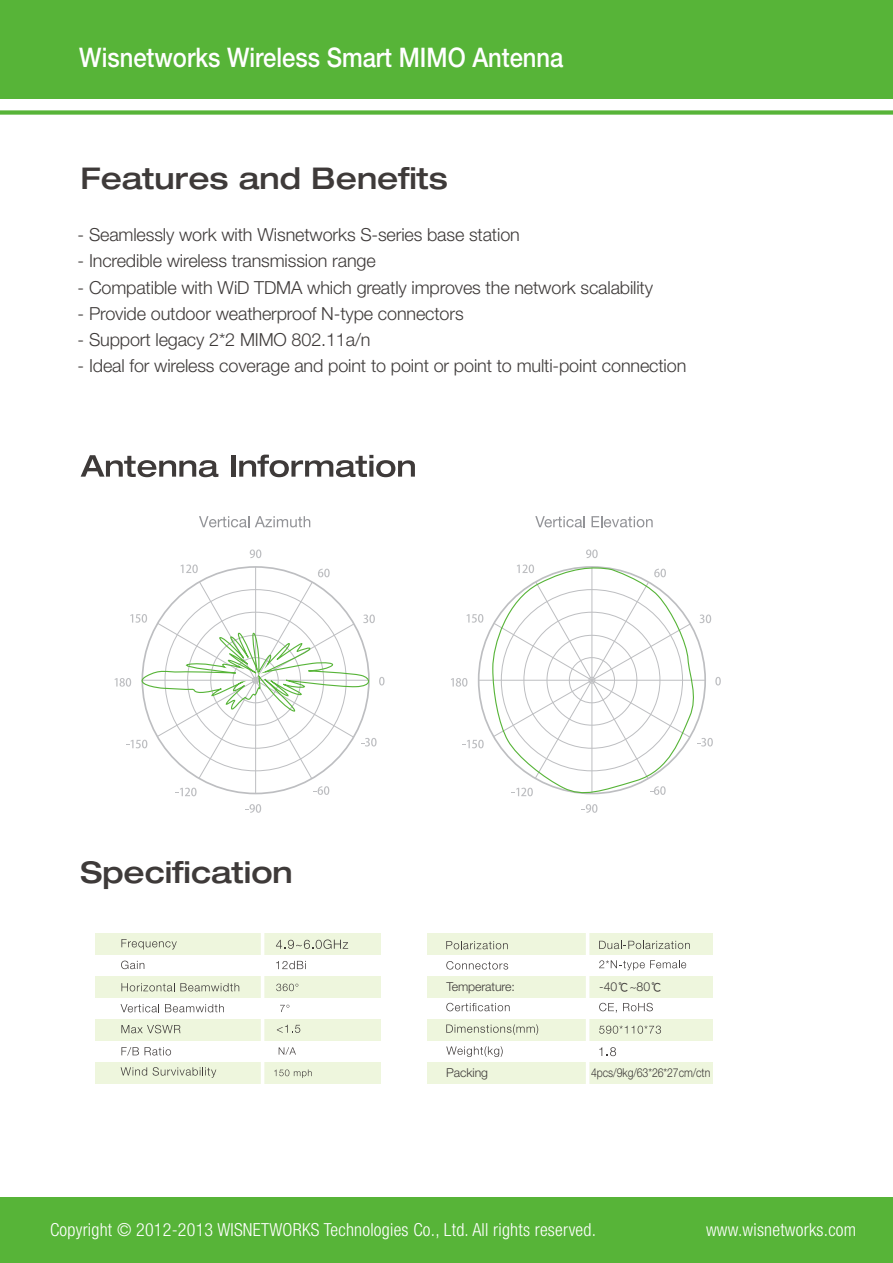
<style>
.page{position:relative;width:893px;height:1263px;background:#fff}
.page>*{position:absolute;margin:0;border:0;box-sizing:border-box;transform-origin:0 0}
.t1{font:500 expanded 30px "Helvetica Neue LT Pro";color:#3e3a39}
.t2{font:500 27px "Helvetica Neue LT Pro";color:#fff;scale:.88 1}
.t3{font:300 18px "Helvetica Neue LT Pro";letter-spacing:-.01em;color:#3e3a39}
.t4{font:300 condensed 18px "Helvetica Neue LT Pro";letter-spacing:.015em;color:#fff}
.t5{font:300 12.3px "Helvetica Neue LT Pro";letter-spacing:-.01em;color:#3e3a39}
.t6{font:300 12.3px "Helvetica Neue LT Pro";letter-spacing:-.01em;color:#3e3a39;scale:.86 1}
.s1{font-family:"ST Yuanti SC Regular";font-weight:400}
</style>
<div class="page">
<div style="left:95px;top:1062px;width:286px;height:21px;background:#eef6dd"></div>
<div style="left:95px;top:976px;width:286px;height:22px;background:#eef6dd"></div>
<div style="left:95px;top:1019px;width:286px;height:21px;background:#eef6dd"></div>
<div style="left:95px;top:934px;width:286px;height:21px;background:#eef6dd"></div>
<div style="left:427px;top:1062px;width:286px;height:21px;background:#eef6dd"></div>
<div style="left:427px;top:976px;width:286px;height:22px;background:#eef6dd"></div>
<div style="left:427px;top:1019px;width:286px;height:21px;background:#eef6dd"></div>
<div style="left:427px;top:934px;width:286px;height:21px;background:#eef6dd"></div>
<div style="left:0;top:1197px;width:893px;height:66px;background:#57b438"></div>
<div style="left:0;top:0;width:893px;height:99px;background:#57b438"></div>
<svg style="left:277px;top:1025px;width:23px;height:8px"></svg>
<svg style="left:599px;top:941px;width:91px;height:8px"></svg>
<svg style="left:121px;top:939px;width:56px;height:10px"></svg>
<svg style="left:121px;top:961px;width:23px;height:8px"></svg>
<svg style="left:121px;top:983px;width:118px;height:8px"></svg>
<svg style="left:121px;top:1004px;width:38px;height:8px"></svg>
<svg style="left:165px;top:1004px;width:59px;height:8px"></svg>
<svg style="left:121px;top:1025px;width:59px;height:8px"></svg>
<svg style="left:121px;top:1047px;width:18px;height:8px"></svg>
<svg style="left:145px;top:1047px;width:26px;height:8px"></svg>
<svg style="left:121px;top:1067px;width:26px;height:9px"></svg>
<svg style="left:153px;top:1067px;width:63px;height:11px"></svg>
<svg style="left:446px;top:941px;width:62px;height:8px"></svg>
<svg style="left:446px;top:961px;width:62px;height:8px"></svg>
<svg style="left:599px;top:1003px;width:18px;height:10px"></svg>
<svg style="left:623px;top:1003px;width:30px;height:8px"></svg>
<svg style="left:446px;top:1003px;width:64px;height:8px"></svg>
<svg style="left:446px;top:1046px;width:57px;height:11px"></svg>
<hr style="left:586px;top:922px;width:3px;height:176px;background:#fff">
<hr style="left:261px;top:930px;width:3px;height:170px;background:#fff">
<svg style="left:586px;top:549px;width:12px;height:9px"></svg>
<svg style="left:582px;top:804px;width:15px;height:9px"></svg>
<svg style="left:467px;top:614px;width:16px;height:9px"></svg>
<svg style="left:462px;top:740px;width:22px;height:8px"></svg>
<svg style="left:451px;top:678px;width:16px;height:9px"></svg>
<svg style="left:699px;top:614px;width:12px;height:9px"></svg>
<svg style="left:699px;top:738px;width:14px;height:8px"></svg>
<svg style="left:715px;top:677px;width:6px;height:8px"></svg>
<hr style="left:479px;top:680px;width:226px;height:1px;background:#bdbec1">
<svg style="left:250px;top:549px;width:11px;height:9px"></svg>
<svg style="left:246px;top:804px;width:15px;height:9px"></svg>
<svg style="left:175px;top:788px;width:22px;height:8px"></svg>
<svg style="left:314px;top:786px;width:15px;height:9px"></svg>
<hr style="left:255px;top:567px;width:1px;height:226px;background:#bdbec1">
<svg style="left:535px;top:516px;width:50px;height:11px"></svg>
<svg style="left:591px;top:516px;width:62px;height:11px"></svg>
<svg style="left:199px;top:516px;width:50px;height:11px"></svg>
<svg style="left:255px;top:516px;width:55px;height:11px"></svg>
<svg style="left:81px;top:455px;width:137px;height:22px"></svg>
<hr style="left:231px;top:455px;width:4px;height:22px;background:#3e3a39">
<svg style="left:239px;top:455px;width:176px;height:22px"></svg>
<svg style="left:276px;top:939px;width:72px;height:10px"></svg>
<svg style="left:599px;top:960px;width:87px;height:10px"></svg>
<svg style="left:115px;top:564px;width:270px;height:215px"></svg>
<svg style="left:492px;top:566px;width:207px;height:231px"></svg>
<svg style="left:276px;top:961px;width:30px;height:8px"></svg>
<svg style="left:276px;top:984px;width:22px;height:7px"></svg>
<svg style="left:280px;top:1005px;width:9px;height:7px"></svg>
<svg style="left:274px;top:1069px;width:38px;height:9px"></svg>
<svg style="left:446px;top:1024px;width:92px;height:11px"></svg>
<svg style="left:599px;top:1025px;width:62px;height:9px"></svg>
<svg style="left:599px;top:1047px;width:17px;height:9px"></svg>
<svg style="left:279px;top:1047px;width:17px;height:8px"></svg>
<svg style="left:0;top:110px;width:893px;height:5px;background:#6fbe54"></svg>
<h2 class="t2" style="left:79px;top:41px;width:552px">Wisnetworks Wireless Smart MIMO Antenna</h2>
<h1 class="t1" style="left:81px;top:159px;width:369px">Features and Benefits</h1>
<p class="t3" style="left:78px;top:224px;width:444px">- Seamlessly work with Wisnetworks S-series base station</p>
<p class="t3" style="left:78px;top:250px;width:300px">- Incredible wireless transmission range</p>
<p class="t3" style="left:78px;top:276px;width:577px">- Compatible with WiD TDMA which greatly improves the network scalability</p>
<p class="t3" style="left:78px;top:302px;width:388px">- Provide outdoor weatherproof N-type connectors</p>
<p class="t3" style="left:78px;top:328px;width:294px">- Support legacy 2*2 MIMO 802.11a/n</p>
<p class="t3" style="left:78px;top:354px;width:610px">- Ideal for wireless coverage and point to point or point to multi-point connection</p>
<h1 class="t1" style="left:81px;top:853px;width:214px">Specification</h1>
<p class="t5" style="left:446px;top:979px;width:70px">Temperature:</p>
<p class="t5" style="left:599px;top:979px;width:65px">-40<span class="s1">℃</span>~80<span class="s1">℃</span></p>
<p class="t5" style="left:446px;top:1065px;width:43px">Packing</p>
<p class="t6" style="left:591px;top:1065px;width:140px">4pcs/9kg/63*26*27cm/ctn</p>
<p class="t4" style="left:50px;top:1219px;width:547px">Copyright © 2012-2013 WISNETWORKS Technologies Co., Ltd. All rights reserved.</p>
<p class="t4" style="left:706px;top:1219px;width:152px">www.wisnetworks.com</p>
</div>
